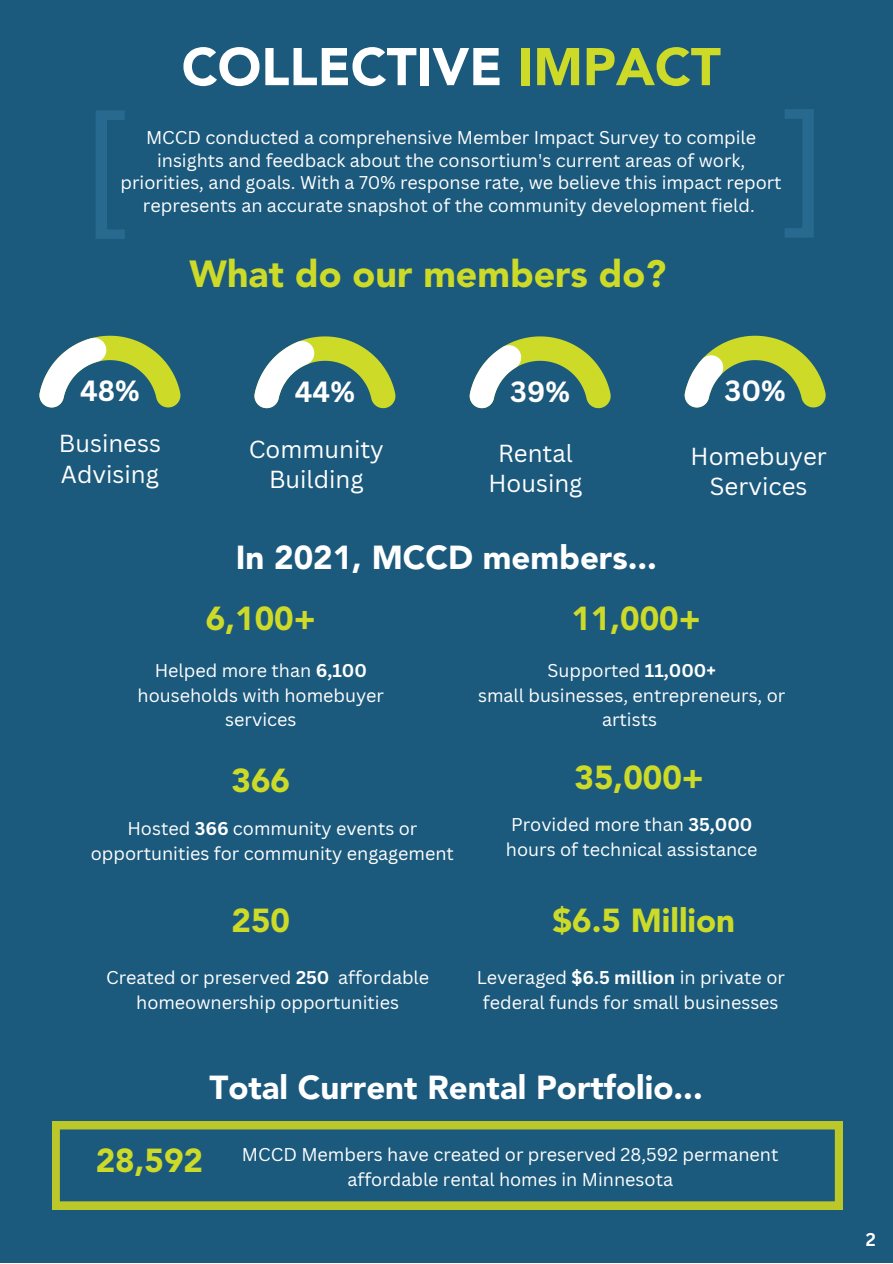
<style>
.page{position:relative;width:893px;height:1264px;background:#fff}
.page>*{position:absolute;margin:0;border:0;box-sizing:border-box;transform-origin:0 0}
.t1{font:900 52.5px "Avenir LT Std";color:#fff}
.t2{font:900 37.5px "Avenir LT Std";color:#cddb28}
.t3{font:900 33px "Avenir LT Std";color:#fff}
.t4{font:900 33px "Avenir LT Std";color:#cddb28}
.t5{font:700 28.5px "Canva Sans";color:#fff}
.t6{font:24px/30.3px "Canva Sans";color:#fff;text-align:center}
.t7{font:18px/24.8px "Canva Sans";color:#fff;text-align:center}
.t8{font:700 18px "Canva Sans";color:#fff}
.s1{color:#cddb28}
.s2{font-weight:700}
.s3{font-family:"Avenir LT Std";font-weight:900;font-size:33px;color:#cddb28}
</style>
<div class="page">
<div style="left:0;top:0;width:892px;height:1262px;background:#1c5a7d"></div>
<svg style="left:39px;top:336px;width:141px;height:71px"></svg>
<svg style="left:254px;top:336px;width:141px;height:72px"></svg>
<svg style="left:469px;top:336px;width:141px;height:72px"></svg>
<svg style="left:684px;top:336px;width:141px;height:71px"></svg>
<svg style="left:52px;top:1121px;width:790px;height:88px"></svg>
<h1 class="t1" style="left:182px;top:45px;width:540px">COLLECTIVE <span class="s1">IMPACT</span></h1>
<p class="t7" style="left:121px;top:126px;width:662px;line-height:22.5px">MCCD conducted a comprehensive Member Impact Survey to compile insights and feedback about the consortium's current areas of work, priorities, and goals. With a 70% response rate, we believe this impact report represents an accurate snapshot of the community development field.</p>
<h2 class="t2" style="left:189px;top:259px;width:478px">What do our members do?</h2>
<h3 class="t5" style="left:80px;top:371px;width:61px">48%</h3>
<h3 class="t5" style="left:295px;top:371px;width:61px">44%</h3>
<h3 class="t5" style="left:510px;top:371px;width:61px">39%</h3>
<h3 class="t5" style="left:724px;top:371px;width:63px">30%</h3>
<h3 class="t6" style="left:59px;top:428px;width:103px;text-align:left">Business<br>Advising</h3>
<h3 class="t6" style="left:249px;top:433px;width:136px">Community<br>Building</h3>
<h3 class="t6" style="left:690px;top:440px;width:138px">Homebuyer<br>Services</h3>
<h3 class="t6" style="left:488px;top:437px;width:96px">Rental<br>Housing</h3>
<h3 class="t3" style="left:236px;top:544px;width:423px">In 2021, MCCD members...</h3>
<h3 class="t4" style="left:206px;top:605px;width:111px">6,100+</h3>
<p class="t7" style="left:137px;top:657px;width:248px">Helped more than <span class="s2">6,100 </span>households with homebuyer services</p>
<h3 class="t4" style="left:571px;top:605px;width:131px">11,000+</h3>
<p class="t7" style="left:478px;top:657px;width:309px">Supported <span class="s2">11,000+<br></span>small businesses, entrepreneurs, or artists</p>
<h3 class="t4" style="left:231px;top:767px;width:60px">366</h3>
<p class="t7" style="left:91px;top:815px;width:364px">Hosted <span class="s2">366</span> community events or opportunities for community engagement</p>
<h3 class="t4" style="left:574px;top:764px;width:131px">35,000+</h3>
<p class="t7" style="left:506px;top:811px;width:253px;text-align:left">Provided more than <span class="s2">35,000 </span>hours of technical assistance</p>
<h3 class="t4" style="left:231px;top:907px;width:60px">250</h3>
<h3 class="t4" style="left:552px;top:907px;width:184px">$6.5 Million</h3>
<p class="t7" style="left:106px;top:964px;width:324px">Created or preserved <span class="s2">250</span> affordable homeownership opportunities</p>
<p class="t7" style="left:476px;top:964px;width:310px">Leveraged <span class="s2">$6.5 million</span> in private or federal funds for small businesses</p>
<h3 class="t3" style="left:209px;top:1073px;width:495px">Total Current Rental Portfolio...</h3>
<p class="t7" style="left:347px;top:1142px;width:432px;text-align:left;text-indent:-252px"><span class="s3">28,592</span> MCCD Members have created or preserved 28,592 permanent affordable rental homes in Minnesota</p>
<p class="t8" style="left:865px;top:1227px;width:12px">2</p>
</div>
